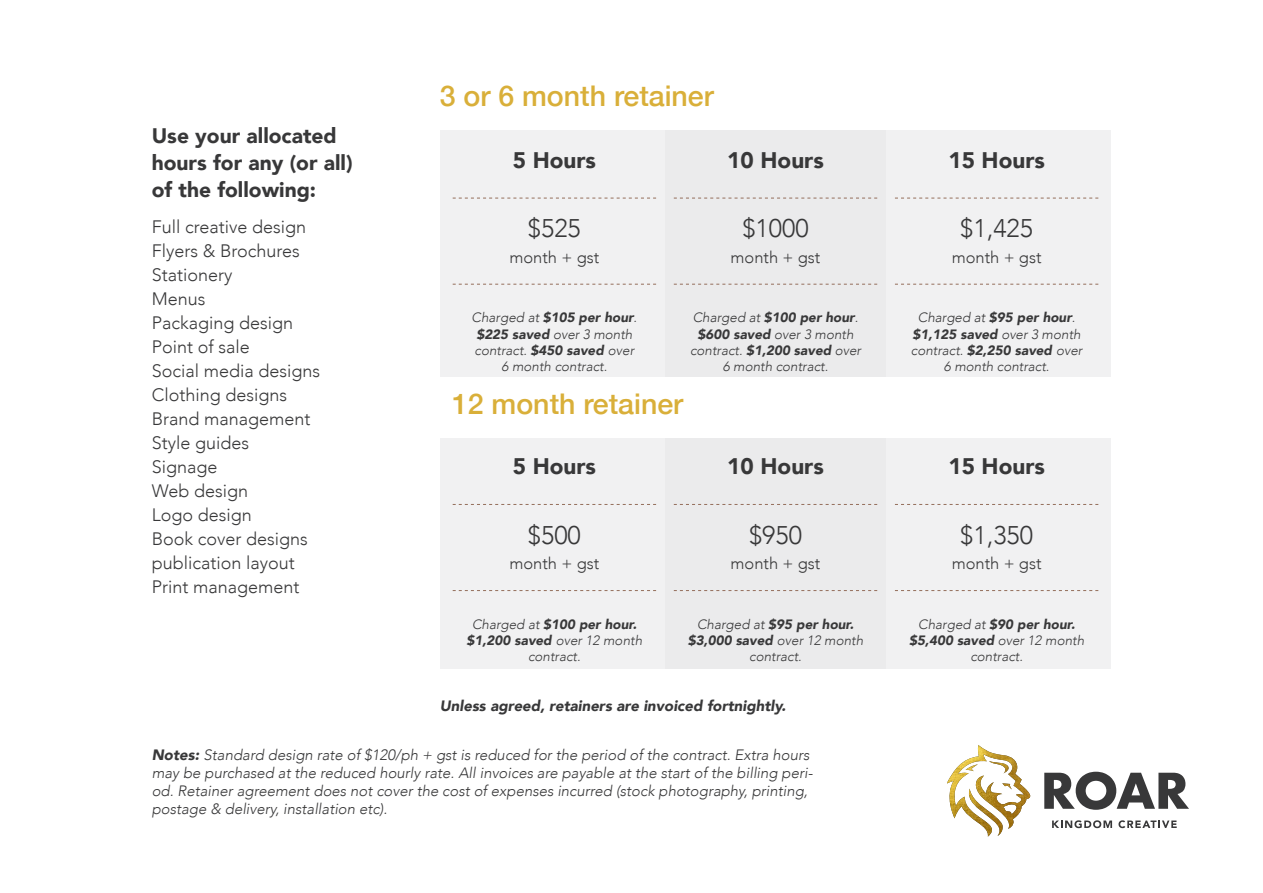
<style>
.page{position:relative;width:1263px;height:893px;background:#fff}
.page>*{position:absolute;margin:0;border:0;box-sizing:border-box;transform-origin:0 0}
.t1{font:500 28.5px "Helvetica Neue";color:#d9af39}
.t2{font:300 25.5px "Avenir";color:#383839}
.t3{font:900 22.5px "Avenir";color:#383839}
.t4{font:900 21px/27px "Avenir";color:#383839}
.t5{font:300 18px/24px "Avenir";color:#383839}
.t6{font:300 16.5px "Avenir";color:#383839}
.t7{font:italic 300 15px/18px "Avenir";color:#383839}
.t8{font:italic 900 15px "Avenir";color:#383839}
.t9{font:italic 300 13.5px/16.2px "Avenir";color:#383839;text-align:center}
.s1{font-weight:900}
</style>
<div class="page">
<div style="left:440px;top:122px;width:225px;height:547px;background:#f1f1f2"></div>
<div style="left:886px;top:122px;width:225px;height:547px;background:#f1f1f2"></div>
<div style="left:665px;top:122px;width:221px;height:547px;background:#ebebec"></div>
<svg style="left:453px;top:198px;width:203px;height:1px"></svg>
<svg style="left:453px;top:284px;width:203px;height:1px"></svg>
<svg style="left:453px;top:504px;width:203px;height:1px"></svg>
<svg style="left:453px;top:590px;width:203px;height:1px"></svg>
<svg style="left:895px;top:198px;width:203px;height:1px"></svg>
<svg style="left:895px;top:284px;width:203px;height:1px"></svg>
<svg style="left:895px;top:504px;width:203px;height:1px"></svg>
<svg style="left:895px;top:590px;width:203px;height:1px"></svg>
<svg style="left:674px;top:198px;width:203px;height:1px"></svg>
<svg style="left:674px;top:284px;width:203px;height:1px"></svg>
<svg style="left:674px;top:504px;width:203px;height:1px"></svg>
<svg style="left:674px;top:590px;width:203px;height:1px"></svg>
<div style="left:440px;top:69px;width:671px;height:61px;background:#fff"></div>
<div style="left:440px;top:377px;width:671px;height:61px;background:#fff"></div>
<svg style="left:1044px;top:772px;width:145px;height:38px"></svg>
<svg style="left:1052px;top:820px;width:60px;height:8px"></svg>
<svg style="left:1118px;top:820px;width:59px;height:8px"></svg>
<img style="left:947px;top:745px;width:84px;height:92px">
<h3 class="t4" style="left:152px;top:122px;width:202px">Use your allocated hours for any (or all) of the following:</h3>
<p class="t5" style="left:152px;top:215px;width:170px">Full creative design<br>Flyers &amp; Brochures<br>Stationery<br>Menus<br>Packaging design<br>Point of sale<br>Social media designs<br>Clothing designs<br>Brand management<br>Style guides<br>Signage<br>Web design<br>Logo design<br>Book cover designs publication layout<br>Print management</p>
<h1 class="t1" style="left:440px;top:73px;width:276px">3 or 6 month retainer</h1>
<h3 class="t3" style="left:513px;top:141px;width:85px">5 Hours</h3>
<h3 class="t3" style="left:727px;top:141px;width:98px">10 Hours</h3>
<h2 class="t2" style="left:528px;top:214px;width:55px">$525</h2>
<p class="t6" style="left:509px;top:247px;width:91px">month + gst</p>
<h2 class="t2" style="left:742px;top:214px;width:68px">$1000</h2>
<p class="t6" style="left:730px;top:247px;width:91px">month + gst</p>
<p class="t9" style="left:472px;top:310px;width:167px">Charged at <span class="s1">$105 per hour</span>. <span class="s1">$225 saved</span> over 3 month contract. <span class="s1">$450 saved</span> over<br>6 month contract.</p>
<p class="t9" style="left:690px;top:310px;width:173px">Charged at <span class="s1">$100 per hour</span>. <span class="s1">$600 saved</span> over 3 month contract. <span class="s1">$1,200 saved</span> over<br>6 month contract.</p>
<h1 class="t1" style="left:452px;top:381px;width:233px">12 month retainer</h1>
<h3 class="t3" style="left:513px;top:447px;width:85px">5 Hours</h3>
<h2 class="t2" style="left:528px;top:520px;width:55px">$500</h2>
<p class="t6" style="left:509px;top:554px;width:91px">month + gst</p>
<h3 class="t3" style="left:727px;top:447px;width:98px">10 Hours</h3>
<h2 class="t2" style="left:749px;top:520px;width:55px">$950</h2>
<p class="t6" style="left:730px;top:554px;width:91px">month + gst</p>
<p class="t9" style="left:467px;top:616px;width:177px">Charged at <span class="s1">$100 per hour. $1,200 saved</span> over 12 month contract.</p>
<p class="t9" style="left:688px;top:616px;width:177px">Charged at <span class="s1">$95 per hour. $3,000 saved</span> over 12 month contract.</p>
<p class="t8" style="left:440px;top:693px;width:348px">Unless agreed, retainers are invoiced fortnightly.</p>
<p class="t7" style="left:152px;top:746px;width:662px"><span class="s1">Notes:</span> Standard design rate of $120/ph + gst is reduced for the period of the contract. Extra hours may be purchased at the reduced hourly rate. All invoices are payable at the start of the billing peri&shy;od. Retainer agreement does not cover the cost of expenses incurred (stock photography, printing, postage &amp; delivery, installation etc).</p>
<h3 class="t3" style="left:948px;top:141px;width:98px">15 Hours</h3>
<h2 class="t2" style="left:960px;top:214px;width:74px">$1,425</h2>
<p class="t6" style="left:952px;top:247px;width:91px">month + gst</p>
<p class="t9" style="left:911px;top:310px;width:173px">Charged at <span class="s1">$95 per hour</span>. <span class="s1">$1,125 saved</span> over 3 month contract. <span class="s1">$2,250 saved</span> over<br>6 month contract.</p>
<h3 class="t3" style="left:948px;top:447px;width:98px">15 Hours</h3>
<h2 class="t2" style="left:960px;top:520px;width:74px">$1,350</h2>
<p class="t6" style="left:952px;top:554px;width:91px">month + gst</p>
<p class="t9" style="left:909px;top:616px;width:177px">Charged at <span class="s1">$90 per hour. $5,400 saved</span> over 12 month contract.</p>
</div>
